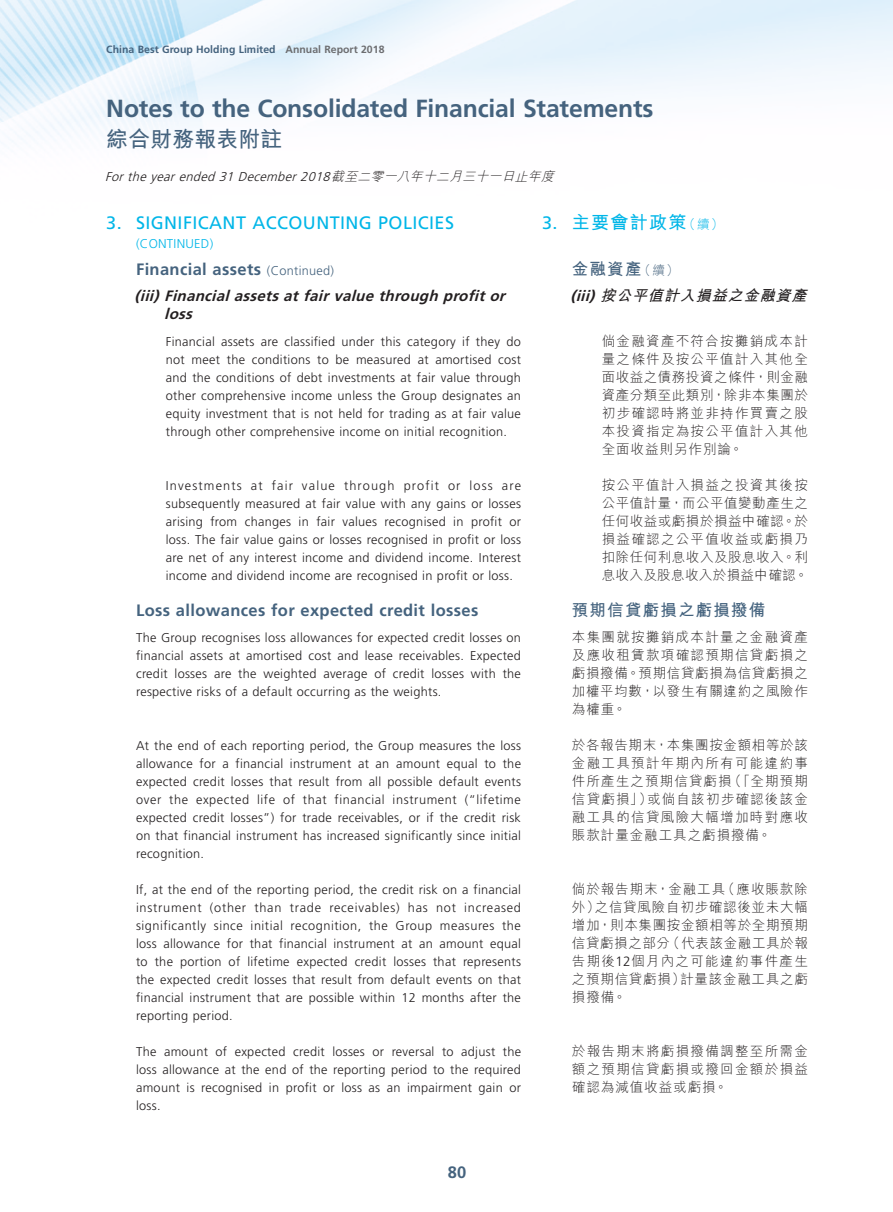
<style>
.page{position:relative;width:893px;height:1212px;background:#fff}
.page>*{position:absolute;margin:0;border:0;box-sizing:border-box;transform-origin:0 0}
.t1{font:700 24.75px "Frutiger LT Std";letter-spacing:-.005em;color:#45637e}
.t2{font:700 21.75px "M Hei HK";letter-spacing:.015em;color:#45637e}
.Heading_1{font:18px "Frutiger LT Std";letter-spacing:.02em;color:#00b6e8}
.C_Heading_1{font:700 18px "M Hei HK";letter-spacing:.07em;color:#00b6e8}
.Heading_2{font:700 16.5px "Frutiger LT Std";letter-spacing:.02em;color:#45637e}
.C_Heading_2{font:700 16.5px "M Hei HK";letter-spacing:.07em;color:#45637e}
.Heading_3{font:italic 700 15px/18px "Frutiger LT Std";color:#231f20}
.C_Heading_3{font:italic 700 15px "M Hei HK";color:#231f20}
.C_Body_Text{font:300 13.5px/18px "M Hei HK";letter-spacing:.09em;color:#231f20;text-align:justify}
.Body_Text{font:300 12.75px/18px "Frutiger LT Std";letter-spacing:.02em;color:#231f20;text-align:justify}
.t3{font:italic 300 12.75px "Frutiger LT Std";color:#231f20}
.Heading_1-2{font:300 12.75px "Frutiger LT Std";letter-spacing:.02em;color:#00b6e8}
.t4{font:700 10.5px "Frutiger LT Std";letter-spacing:.005em;color:#45637e}
.s1{color:#6c6d70}
.s2{font-family:"M Hei HK"}
.s3{font-weight:300;font-size:12.75px}
.s4{font-family:"Frutiger LT Std";font-weight:400}
.s5{font-family:"Frutiger LT Std"}
</style>
<div class="page">
<img style="left:0;top:0;width:893px;height:142px">
<p class="t4" style="left:106px;top:43px;width:280px">China Best Group Holding Limited <span class="s1">Annual Report 2018</span></p>
<h1 class="t1" style="left:106px;top:93px;width:549px">Notes to the Consolidated Financial Statements</h1>
<h2 class="t2" style="left:106px;top:123px;width:177px">綜合財務報表附註</h2>
<p class="t3" style="left:105px;top:170px;width:454px">Forthe yearended 31 December2018<span class="s2">截至二零一八年十二月三十一日止年度</span></p>
<p class="Heading_1" style="left:106px;top:212px;width:349px">3. SIGNIFICANT ACCOUNTING POLICIES</p>
<p class="Heading_1-2" style="left:136px;top:237px;width:79px">(CONTINUED)</p>
<p class="Heading_2" style="left:136px;top:259px;width:200px">Financial assets <span class="s3">(Continued)</span></p>
<p class="Heading_3" style="left:164px;top:287px;width:347px;text-indent:-30px">(iii) Financialassetsatfairvalue through profitor loss</p>
<p class="Body_Text" style="left:166px;top:332px;width:357px">Financial assets are classified under this category if they do not meet the conditions to be measured at amortised cost and the conditions of debt investments at fair value through other comprehensive income unless the Group designates an equity investment that is not held for trading as at fair value through other comprehensive income on initial recognition.</p>
<p class="Body_Text" style="left:166px;top:476px;width:357px">Investments at fair value through profit or loss are subsequently measured at fair value with any gains or losses arising from changes in fair values recognised in profit or loss. The fair value gains or losses recognised in profit or loss are net of any interest income and dividend income. Interest income and dividend income are recognised in profit or loss.</p>
<p class="Heading_2" style="left:136px;top:600px;width:344px">Loss allowances for expected credit losses</p>
<p class="Body_Text" style="left:136px;top:629px;width:386px">The Group recognises loss allowances for expected credit losses on financial assets at amortised cost and lease receivables. Expected credit losses are the weighted average of credit losses with the respective risks of a default occurring as the weights.</p>
<p class="Body_Text" style="left:136px;top:737px;width:386px">At the end of each reporting period, the Group measures the loss allowance for a financial instrument at an amount equal to the expected credit losses that result from all possible default events over the expected life of that financial instrument (“lifetime expected credit losses”) for trade receivables, or if the credit risk on that financial instrument has increased significantly since initial recognition.</p>
<p class="Body_Text" style="left:136px;top:881px;width:386px">If, at the end of the reporting period, the credit risk on a financial instrument (other than trade receivables) has not increased significantly since initial recognition, the Group measures the loss allowance for that financial instrument at an amount equal to the portion of lifetime expected credit losses that represents the expected credit losses that result from default events on that financial instrument that are possible within 12 months after the reporting period.</p>
<p class="Body_Text" style="left:136px;top:1043px;width:386px">The amount of expected credit losses or reversal to adjust the loss allowance at the end of the reporting period to the required amount is recognised in profit or loss as an impairment gain or loss.</p>
<p class="C_Heading_1" style="left:542px;top:209px;width:183px"><span class="s4">3.</span> 主要會計政策<span class="s3">（續）</span></p>
<p class="C_Heading_2" style="left:572px;top:257px;width:108px">金融資產<span class="s3">（續）</span></p>
<p class="C_Heading_3" style="left:570px;top:285px;width:243px"><span class="s5">(iii)</span> 按公平值計入損益之金融資產</p>
<p class="C_Body_Text" style="left:602px;top:332px;width:208px">倘金融資產不符合按攤銷成本計量之條件及按公平值計入其他全面收益之債務投資之條件，則金融資產分類至此類別，除非本集團於初步確認時將並非持作買賣之股本投資指定為按公平值計入其他全面收益則另作別論。</p>
<p class="C_Body_Text" style="left:602px;top:476px;width:208px">按公平值計入損益之投資其後按公平值計量，而公平值變動產生之任何收益或虧損於損益中確認。於損益確認之公平值收益或虧損乃扣除任何利息收入及股息收入。利息收入及股息收入於損益中確認。</p>
<p class="C_Heading_2" style="left:572px;top:598px;width:195px">預期信貸虧損之虧損撥備</p>
<p class="C_Body_Text" style="left:572px;top:628px;width:238px">本集團就按攤銷成本計量之金融資產及應收租賃款項確認預期信貸虧損之虧損撥備。預期信貸虧損為信貸虧損之加權平均數，以發生有關違約之風險作為權重。</p>
<p class="C_Body_Text" style="left:572px;top:736px;width:238px">於各報告期末，本集團按金額相等於該金融工具預計年期內所有可能違約事件所產生之預期信貸虧損（「全期預期信貸虧損」）或倘自該初步確認後該金融工具的信貸風險大幅增加時對應收賬款計量金融工具之虧損撥備。</p>
<p class="C_Body_Text" style="left:572px;top:880px;width:237px">倘於報告期末，金融工具（應收賬款除外）之信貸風險自初步確認後並未大幅增加，則本集團按金額相等於全期預期信貸虧損之部分（代表該金融工具於報告期後<span class="s5">12</span>個月內之可能違約事件產生之預期信貸虧損）計量該金融工具之虧損撥備。</p>
<p class="C_Body_Text" style="left:572px;top:1042px;width:238px">於報告期末將虧損撥備調整至所需金額之預期信貸虧損或撥回金額於損益確認為減值收益或虧損。</p>
<p class="Heading_2" style="left:448px;top:1162px;width:20px">80</p>
</div>
